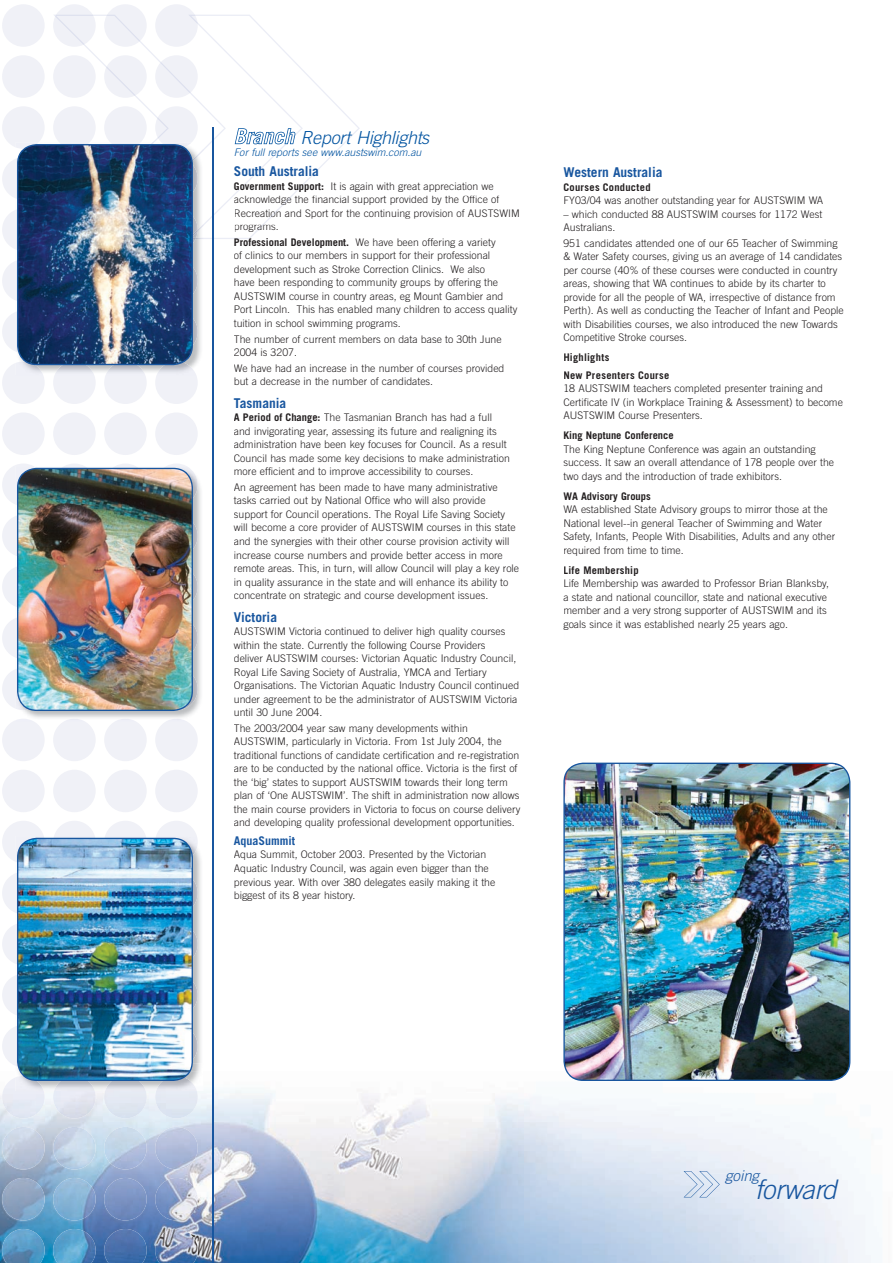
<style>
.page{position:relative;width:893px;height:1263px;background:#fff}
.page>*{position:absolute;margin:0;border:0;box-sizing:border-box;transform-origin:0 0}
.t1{font:italic 300 27px "Trade Gothic";letter-spacing:-.02em;color:#18569f}
.t2{font:italic 300 18px "Trade Gothic";letter-spacing:-.015em;color:#0153a0}
.t3{font:italic 300 15px "Trade Gothic";letter-spacing:.005em;color:#18569f}
.t4{font:700 13.5px "Trade Gothic";color:#18569f}
.t5{font:700 12px "Trade Gothic";color:#18569f}
.t6{font:300 10.5px/13.5px "Trade Gothic";color:#231f20}
.t7{font:700 10.5px/17.7px "Trade Gothic";letter-spacing:.02em;color:#231f20}
.t8{font:700 10.5px "Trade Gothic";color:#231f20}
.t9{font:italic 300 10.5px "Trade Gothic";color:#0153a0}
.s1{font-weight:700}
</style>
<div class="page">
<svg style="left:86px;top:15px;width:274px;height:224px"></svg>
<img style="left:0;top:1063px;width:871px;height:200px">
<hr style="left:212px;top:128px;width:1px;height:1135px;background:#18569f">
<img style="left:2px;top:1081px;width:43px;height:37px">
<img style="left:53px;top:1091px;width:43px;height:27px">
<img style="left:104px;top:1091px;width:43px;height:27px">
<img style="left:2px;top:1127px;width:43px;height:42px;border-radius:50%">
<img style="left:53px;top:1127px;width:43px;height:42px;border-radius:50%">
<img style="left:104px;top:1127px;width:43px;height:42px;border-radius:50%">
<img style="left:2px;top:1178px;width:43px;height:42px;border-radius:50%">
<img style="left:53px;top:1178px;width:43px;height:42px;border-radius:50%">
<img style="left:104px;top:1178px;width:43px;height:42px;border-radius:50%">
<img style="left:2px;top:1229px;width:43px;height:34px">
<img style="left:53px;top:1229px;width:43px;height:34px">
<img style="left:104px;top:1229px;width:43px;height:34px">
<div style="left:2px;top:770px;width:43px;height:42px;background:#f0f1f7;border-radius:50%"></div>
<div style="left:53px;top:770px;width:43px;height:42px;background:#f0f1f7;border-radius:50%"></div>
<div style="left:104px;top:770px;width:43px;height:42px;background:#f0f1f7;border-radius:50%"></div>
<div style="left:2px;top:412px;width:43px;height:43px;background:#f0f1f7;border-radius:50%"></div>
<div style="left:53px;top:412px;width:43px;height:43px;background:#f0f1f7;border-radius:50%"></div>
<div style="left:104px;top:412px;width:43px;height:43px;background:#f0f1f7;border-radius:50%"></div>
<div style="left:2px;top:55px;width:43px;height:43px;background:#f0f1f7;border-radius:50%"></div>
<div style="left:53px;top:55px;width:43px;height:43px;background:#f0f1f7;border-radius:50%"></div>
<svg style="left:104px;top:55px;width:43px;height:43px"></svg>
<div style="left:2px;top:4px;width:43px;height:43px;background:#f0f1f7;border-radius:50%"></div>
<svg style="left:53px;top:4px;width:43px;height:43px"></svg>
<svg style="left:104px;top:4px;width:43px;height:43px"></svg>
<img style="left:155px;top:1091px;width:43px;height:27px">
<img style="left:155px;top:1127px;width:43px;height:42px;border-radius:50%">
<img style="left:155px;top:1178px;width:43px;height:42px;border-radius:50%">
<img style="left:155px;top:1229px;width:43px;height:34px">
<div style="left:155px;top:770px;width:43px;height:42px;background:#f0f1f7;border-radius:50%"></div>
<div style="left:155px;top:412px;width:43px;height:43px;background:#f0f1f7;border-radius:50%"></div>
<svg style="left:155px;top:55px;width:43px;height:43px"></svg>
<svg style="left:155px;top:4px;width:43px;height:43px"></svg>
<svg style="left:684px;top:1171px;width:36px;height:26px"></svg>
<img style="left:198px;top:142px;width:5px;height:97px">
<img style="left:2px;top:106px;width:196px;height:298px">
<img style="left:24px;top:481px;width:177px;height:238px">
<svg style="left:2px;top:719px;width:42px;height:42px"></svg>
<svg style="left:53px;top:719px;width:43px;height:42px"></svg>
<svg style="left:104px;top:719px;width:43px;height:42px"></svg>
<svg style="left:155px;top:719px;width:43px;height:42px"></svg>
<img style="left:155px;top:668px;width:43px;height:42px;border-radius:50%">
<img style="left:155px;top:617px;width:43px;height:42px;border-radius:50%">
<img style="left:155px;top:566px;width:43px;height:42px;border-radius:50%">
<img style="left:155px;top:514px;width:43px;height:43px;border-radius:50%">
<img style="left:193px;top:472px;width:5px;height:34px">
<img style="left:2px;top:464px;width:191px;height:247px">
<img style="left:44px;top:851px;width:159px;height:240px">
<img style="left:15px;top:1081px;width:29px;height:10px">
<img style="left:54px;top:1081px;width:41px;height:10px">
<img style="left:105px;top:1081px;width:41px;height:10px">
<img style="left:197px;top:1025px;width:1px;height:38px">
<img style="left:156px;top:1081px;width:41px;height:10px">
<img style="left:197px;top:840px;width:1px;height:23px">
<img style="left:2px;top:821px;width:195px;height:260px">
<svg style="left:235px;top:128px;width:60px;height:16px"></svg>
<svg style="left:234px;top:196px;width:59px;height:23px"></svg>
<svg style="left:255px;top:225px;width:9px;height:7px"></svg>
<img style="left:563px;top:763px;width:287px;height:318px">
<h2 class="t2" style="left:301px;top:127px;width:130px">Report Highlights</h2>
<p class="t9" style="left:234px;top:146px;width:189px">For full reports see www.austswim.com.au</p>
<p class="t4" style="left:234px;top:163px;width:87px">South Australia</p>
<p class="t6" style="left:234px;top:179px;width:287px"><span class="s1">Government Support:</span> It is again with great appreciation we acknowledge the financial support provided by the Office of Recreation and Sport for the continuing provision of AUSTSWIM programs.</p>
<p class="t6" style="left:234px;top:235px;width:285px"><span class="s1">Professional Development.</span> We have been offering a variety<br>of clinics to our members in support for their professional development such as Stroke Correction Clinics. We also<br>have been responding to community groups by offering the AUSTSWIM course in country areas, eg Mount Gambier and Port Lincoln. This has enabled many children to access quality tuition in school swimming programs.</p>
<p class="t6" style="left:234px;top:332px;width:269px">The number of current members on data base to 30th June<br>2004 is 3207.</p>
<p class="t6" style="left:234px;top:361px;width:272px">We have had an increase in the number of courses provided but a decrease in the number of candidates.</p>
<p class="t4" style="left:234px;top:395px;width:54px">Tasmania</p>
<p class="t6" style="left:234px;top:411px;width:277px"><span class="s1">A Period of Change:</span> The Tasmanian Branch has had a full and invigorating year, assessing its future and realigning its administration have been key focuses for Council. As a result Council has made some key decisions to make administration more efficient and to improve accessibility to courses.</p>
<p class="t6" style="left:234px;top:480px;width:287px">An agreement has been made to have many administrative tasks carried out by National Office who will also provide support for Council operations. The Royal Life Saving Society will become a core provider of AUSTSWIM courses in this state and the synergies with their other course provision activity will increase course numbers and provide better access in more remote areas. This, in turn, will allow Council will play a key role in quality assurance in the state and will enhance its ability to concentrate on strategic and course development issues.</p>
<p class="t4" style="left:234px;top:608px;width:45px">Victoria</p>
<p class="t6" style="left:234px;top:624px;width:287px">AUSTSWIM Victoria continued to deliver high quality courses within the state. Currently the following Course Providers<br>deliver AUSTSWIM courses: Victorian Aquatic Industry Council, Royal Life Saving Society of Australia, YMCA and Tertiary Organisations. The Victorian Aquatic Industry Council continued under agreement to be the administrator of AUSTSWIM Victoria until 30 June 2004.</p>
<p class="t6" style="left:234px;top:721px;width:288px">The 2003/2004 year saw many developments within AUSTSWIM, particularly in Victoria. From 1st July 2004, the traditional functions of candidate certification and re-registration are to be conducted by the national office. Victoria is the first of the ‘big’ states to support AUSTSWIM towards their long term plan of ‘One AUSTSWIM’. The shift in administration now allows the main course providers in Victoria to focus on course delivery and developing quality professional development opportunities.</p>
<p class="t5" style="left:234px;top:833px;width:63px">AquaSummit</p>
<p class="t6" style="left:234px;top:848px;width:263px">Aqua Summit, October 2003. Presented by the Victorian Aquatic Industry Council, was again even bigger than the previous year. With over 380 delegates easily making it the biggest of its 8 year history.</p>
<p class="t4" style="left:563px;top:164px;width:101px">Western Australia</p>
<p class="t7" style="left:563px;top:178px;width:89px">Courses Conducted</p>
<p class="t6" style="left:563px;top:194px;width:261px">FY03/04 was another outstanding year for AUSTSWIM WA</p>
<p class="t6" style="left:563px;top:207px;width:260px">– which conducted 88 AUSTSWIM courses for 1172 West<br>Australians.</p>
<p class="t6" style="left:563px;top:236px;width:282px">951 candidates attended one of our 65 Teacher of Swimming &amp; Water Safety courses, giving us an average of 14 candidates per course (40% of these courses were conducted in country areas, showing that WA continues to abide by its charter to provide for all the people of WA, irrespective of distance from Perth). As well as conducting the Teacher of Infant and People with Disabilities courses, we also introduced the new Towards Competitive Stroke courses.</p>
<p class="t7" style="left:563px;top:348px;width:107px">Highlights<br>New Presenters Course</p>
<p class="t6" style="left:563px;top:382px;width:281px">18 AUSTSWIM teachers completed presenter training and<br>Certificate IV (in Workplace Training &amp; Assessment) to become<br>AUSTSWIM Course Presenters.</p>
<p class="t8" style="left:563px;top:429px;width:112px">King Neptune Conference</p>
<p class="t6" style="left:563px;top:442px;width:272px">The King Neptune Conference was again an outstanding success. It saw an overall attendance of 178 people over the two days and the introduction of trade exhibitors.</p>
<p class="t8" style="left:563px;top:489px;width:89px">WA Advisory Groups</p>
<p class="t6" style="left:563px;top:503px;width:273px">WA established State Advisory groups to mirror those at the National level--in general Teacher of Swimming and Water Safety, Infants, People With Disabilities, Adults and any other required from time to time.</p>
<p class="t7" style="left:563px;top:561px;width:77px">Life Membership</p>
<p class="t6" style="left:563px;top:576px;width:267px">Life Membership was awarded to Professor Brian Blanksby, a state and national councillor, state and national executive member and a very strong supporter of AUSTSWIM and its goals since it was established nearly 25 years ago.</p>
<h3 class="t3" style="left:725px;top:1167px;width:36px">going</h3>
<h1 class="t1" style="left:755px;top:1173px;width:83px">forward</h1>
</div>
